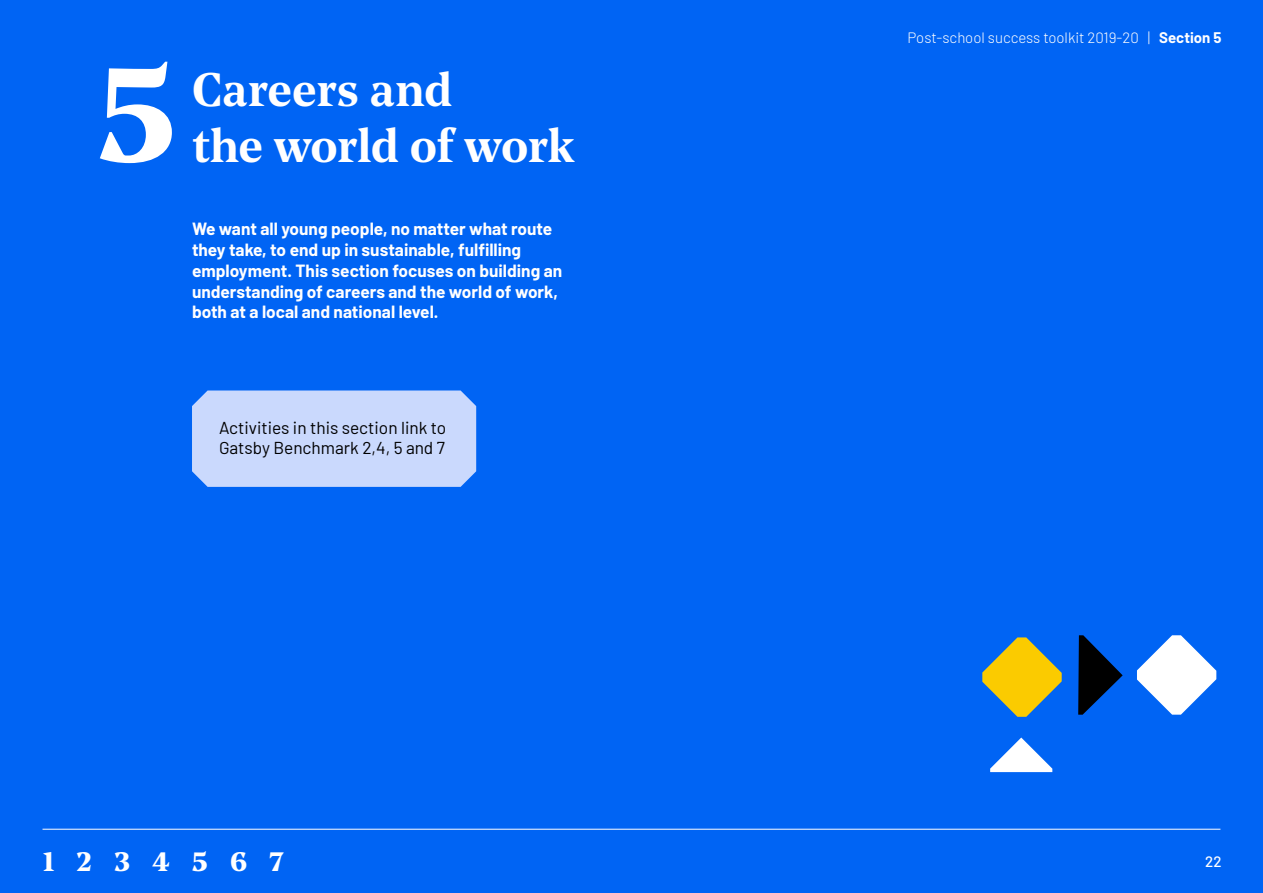
<style>
.page{position:relative;width:1263px;height:893px;background:#0064f4}
.page>*{position:absolute;margin:0;border:0;box-sizing:border-box;transform-origin:0 0}
.t1{font:600 172.5px "Noe Text";color:#fff}
.t2{font:600 46.5px/55.8px "Noe Text";letter-spacing:-.02em;color:#fff}
.t3{font:600 34.5px "Noe Text";color:#fff}
.t4{font:700 17.25px/20.7px "Barlow";color:#fff}
.t5{font:17.25px/20.7px "Barlow";color:#000}
.t6{font:300 15px "Barlow";color:#fff}
.t7{font:500 15px "Barlow";color:#fff}
.s1{font-weight:700}
</style>
<div class="page">
<div style="left:192px;top:390px;width:284px;height:97px;background:#cad9fd"></div>
<hr style="left:43px;top:829px;width:1177px;height:1px;background:#fff">
<svg style="left:990px;top:737px;width:62px;height:35px"></svg>
<svg style="left:1078px;top:635px;width:45px;height:80px"></svg>
<svg style="left:1137px;top:635px;width:79px;height:80px"></svg>
<svg style="left:982px;top:637px;width:80px;height:80px"></svg>
<h1 class="t1" style="left:95px;top:-28px;width:84px">5</h1>
<h2 class="t2" style="left:192px;top:60px;width:384px">Careers and<br>the world of work</h2>
<p class="t4" style="left:192px;top:218px;width:372px">We want all young people, no matter what route they take, to end up in sustainable, fulfilling employment. This section focuses on building an understanding of careers and the world of work, both at a local and national level.</p>
<p class="t5" style="left:219px;top:416px;width:229px">Activities in this section link to<br>Gatsby Benchmark 2,4, 5 and 7</p>
<h3 class="t3" style="left:42px;top:833px;width:243px">1234567</h3>
<p class="t6" style="left:908px;top:27px;width:315px">Post-school success toolkit 2019-20 | <span class="s1">Section 5</span></p>
<p class="t7" style="left:1205px;top:850px;width:18px">22</p>
</div>
